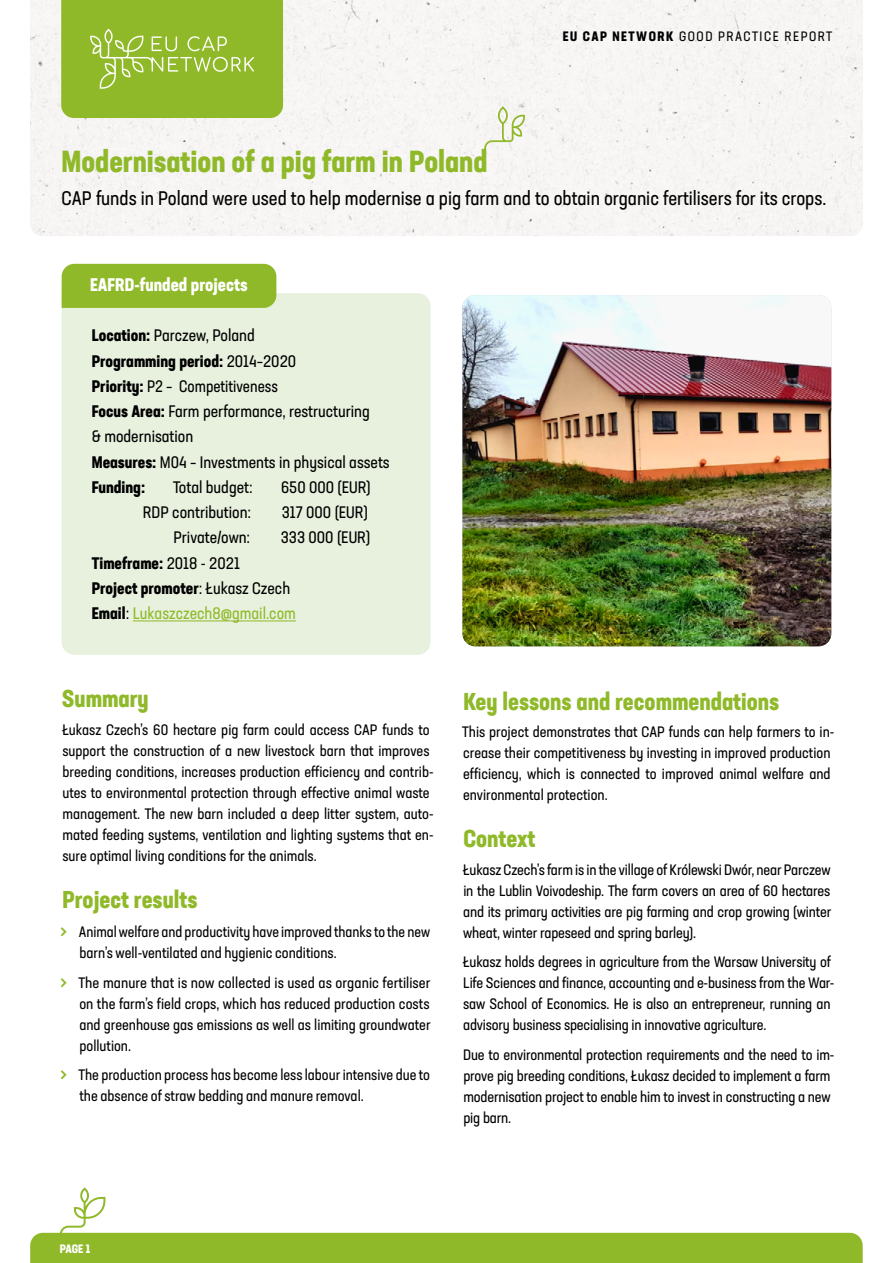
<style>
.page{position:relative;width:893px;height:1263px;background:#fff}
.page>*{position:absolute;margin:0;border:0;box-sizing:border-box;transform-origin:0 0}
.t1{font:700 condensed 30px "Neusa Next Std";color:#8fb929}
.t2{font:700 condensed 24px "Neusa Next Std";color:#8fb929}
.t3{font:condensed 19.5px "Neusa Next Std";color:#000}
.t4{font:700 condensed 18px "Neusa Next Std";color:#fff}
.t5{font:condensed 16.5px/25.2px "Neusa Next Std";color:#000}
.t6{font:700 condensed 16.5px/25.2px "Neusa Next Std";color:#000}
.t7{font:condensed 15px/21px "Neusa Next Std";color:#000}
.t8{font:condensed 13.5px "Neusa Next Std";letter-spacing:.11em;color:#000}
.t9{font:700 condensed 12px "Neusa Next Std";color:#fff}
.s1{font-weight:700}
.s2{font-weight:400}
.s3{font-weight:400;color:#8fb929}
.s4{font-size:22.5px;color:#8fb929}
</style>
<div class="page">
<svg style="left:30px;top:1187px;width:833px;height:76px"></svg>
<div style="left:30px;top:0;width:833px;height:236px;background:#f7f6f5"></div>
<svg style="left:61px;top:0;width:222px;height:118px;background:#94bc34"></svg>
<div style="left:62px;top:293px;width:369px;height:362px;background:#e8f1de"></div>
<hr style="left:133px;top:620px;width:163px;height:1px;background:#8fb929">
<div style="left:62px;top:264px;width:214px;height:44px;background:#8fb929"></div>
<img style="left:462px;top:295px;width:369px;height:351px">
<svg style="left:484px;top:106px;width:41px;height:50px"></svg>
<p class="t8" style="left:563px;top:27px;width:271px"><span class="s1">EU CAP NETWORK</span> GOOD PRACTICE REPORT</p>
<h1 class="t1" style="left:62px;top:142px;width:427px">Modernisation of a pig farm in Poland</h1>
<h3 class="t3" style="left:62px;top:186px;width:766px">CAP funds in Poland were used to help modernise a pig farm and to obtain organic fertilisers for its crops.</h3>
<p class="t4" style="left:90px;top:274px;width:159px">EAFRD-funded projects</p>
<p class="t5" style="left:92px;top:323px;width:299px"><span class="s1">Location:</span> Parczew, Poland<br><span class="s1">Programming period:</span> 2014–2020<br><span class="s1">Priority:</span> P2 – Competitiveness<br><span class="s1">Focus Area:</span> Farm performance, restructuring<br>&amp; modernisation<br><span class="s1">Measures:</span> M04 – Investments in physical assets<br><span class="s1">Funding:</span></p>
<p class="t5" style="left:173px;top:474px;width:81px">Total budget:</p>
<p class="t5" style="left:281px;top:474px;width:91px">650 000 (EUR)</p>
<p class="t5" style="left:143px;top:500px;width:110px">RDP contribution:</p>
<p class="t5" style="left:282px;top:500px;width:88px">317 000 (EUR)</p>
<p class="t5" style="left:173px;top:525px;width:78px">Private/own:</p>
<p class="t5" style="left:281px;top:525px;width:91px">333 000 (EUR)</p>
<p class="t6" style="left:92px;top:550px;width:206px">Timeframe: <span class="s2">2018 - 2021<br></span>Project promoter<span class="s2">: Łukasz Czech<br></span>Email<span class="s2">:</span> <span class="s3">Lukaszczech8@gmail.com</span></p>
<h2 class="t2" style="left:62px;top:683px;width:88px">Summary</h2>
<p class="t7" style="left:62px;top:719px;width:373px">Łukasz Czech’s 60 hectare pig farm could access CAP funds to support the construction of a new livestock barn that improves breeding conditions, increases production efficiency and contrib&shy;utes to environmental protection through effective animal waste management. The new barn included a deep litter system, auto&shy;mated feeding systems, ventilation and lighting systems that en&shy;sure optimal living conditions for the animals.</p>
<h2 class="t2" style="left:63px;top:884px;width:136px">Project results</h2>
<p class="t7" style="left:80px;top:921px;width:352px;text-indent:-20px"><span class="s4">&gt;</span> Animal welfare and productivity have improved thanks to the new barn’s well-ventilated and hygienic conditions.</p>
<p class="t7" style="left:79px;top:972px;width:353px;text-align:justify;text-indent:-20px"><span class="s4">&gt;</span> The manure that is now collected is used as organic fertiliser on the farm’s field crops, which has reduced production costs and greenhouse gas emissions as well as limiting groundwater pollution.</p>
<p class="t7" style="left:80px;top:1064px;width:352px;text-indent:-20px"><span class="s4">&gt;</span> The production process has become less labour intensive due to the absence of straw bedding and manure removal.</p>
<h2 class="t2" style="left:463px;top:686px;width:317px">Key lessons and recommendations</h2>
<p class="t7" style="left:462px;top:721px;width:374px">This project demonstrates that CAP funds can help farmers to in&shy;crease their competitiveness by investing in improved production efficiency, which is connected to improved animal welfare and environmental protection.</p>
<h2 class="t2" style="left:463px;top:823px;width:74px">Context</h2>
<p class="t7" style="left:463px;top:858px;width:370px;text-align:justify">Łukasz Czech’s farm is in the village of Królewski Dwór, near Parczew in the Lublin Voivodeship. The farm covers an area of 60 hectares and its primary activities are pig farming and crop growing (winter wheat, winter rapeseed and spring barley).</p>
<p class="t7" style="left:463px;top:951px;width:373px">Łukasz holds degrees in agriculture from the Warsaw University of Life Sciences and finance, accounting and e-business from the War&shy;saw School of Economics. He is also an entrepreneur, running an advisory business specialising in innovative agriculture.</p>
<p class="t7" style="left:463px;top:1043px;width:373px">Due to environmental protection requirements and the need to im&shy;prove pig breeding conditions, Łukasz decided to implement a farm modernisation project to enable him to invest in constructing a new pig barn.</p>
<p class="t9" style="left:60px;top:1241px;width:32px">PAGE 1</p>
</div>
